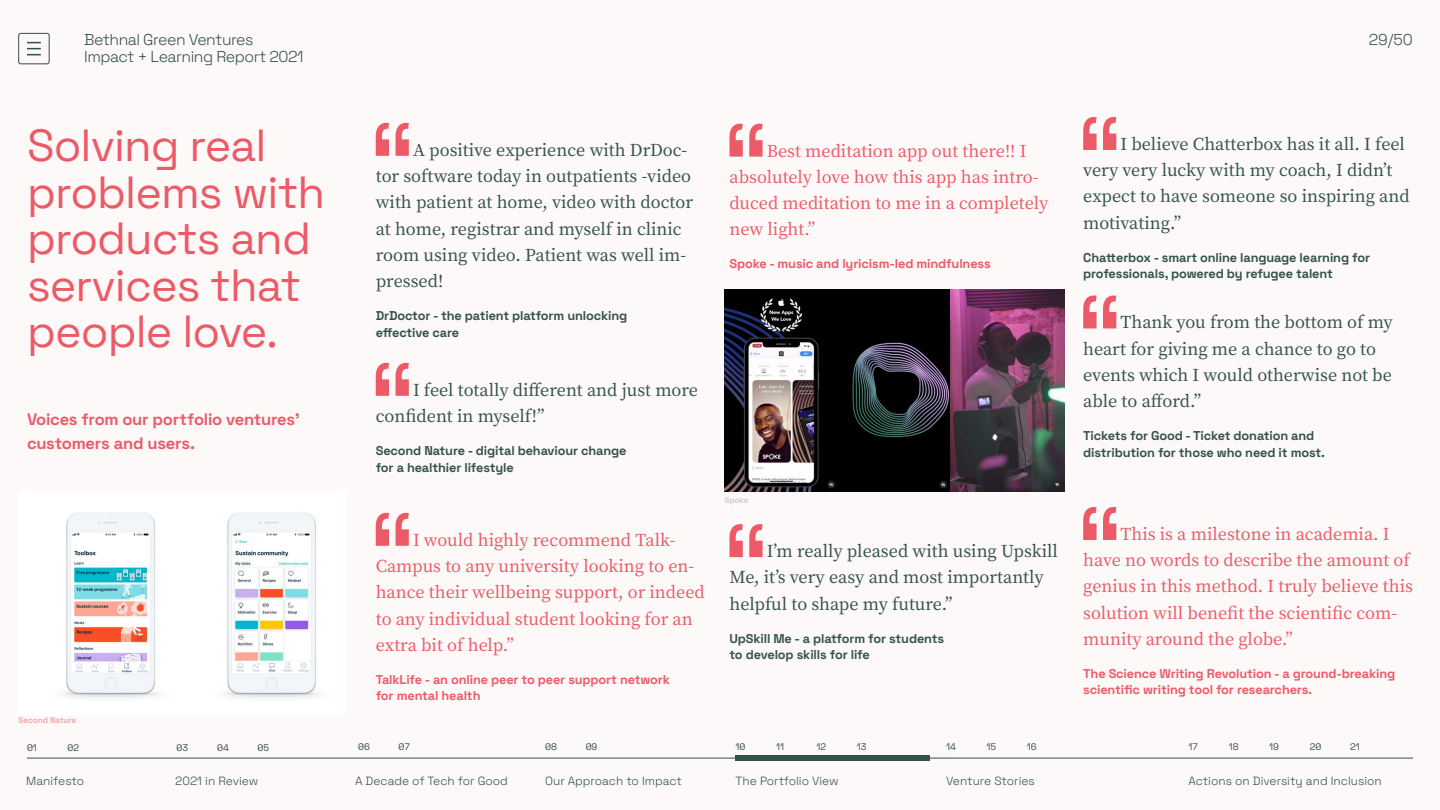
<style>
.page{position:relative;width:1440px;height:810px;background:#fff}
.page>*{position:absolute;margin:0;border:0;box-sizing:border-box;transform-origin:0 0}
.t1{font:300 45px/46.5px "Space Grotesk";letter-spacing:-.02em;color:#ec5a67}
.t2{font:500 16.5px/26.2px "Noto Serif JP";color:#345347}
.t3{font:500 16.5px/26.2px "Noto Serif JP";color:#ec5a67}
.t4{font:300 16.5px/24px "Space Grotesk";letter-spacing:-.015em;color:#ec5a67}
.t5{font:300 15.75px "Space Grotesk";letter-spacing:-.03em;color:#345347}
.t6{font:300 12.75px/16.5px "Space Grotesk";letter-spacing:-.01em;color:#345347}
.t7{font:300 12.75px/16.5px "Space Grotesk";letter-spacing:-.01em;color:#ec5a67}
.t8{font:300 11.93px "Space Grotesk";color:#345347}
.t9{font:300 9.52px "Space Grotesk";color:#345347}
.t10{font:300 8.25px "Space Grotesk";letter-spacing:-.01em;color:#f5a6ad}
.t11{font:300 8.25px "Space Grotesk";letter-spacing:-.01em;color:#ccc}
</style>
<div class="page">
<div style="left:1px;top:0;width:1439px;height:810px;background:#fcf9f8"></div>
<svg style="left:376px;top:122px;width:33px;height:34px"></svg>
<svg style="left:376px;top:362px;width:33px;height:34px"></svg>
<svg style="left:376px;top:512px;width:33px;height:34px"></svg>
<svg style="left:729px;top:123px;width:34px;height:34px"></svg>
<svg style="left:729px;top:524px;width:34px;height:33px"></svg>
<svg style="left:1083px;top:117px;width:33px;height:33px"></svg>
<svg style="left:1083px;top:295px;width:33px;height:33px"></svg>
<svg style="left:1083px;top:507px;width:33px;height:33px"></svg>
<div style="left:736px;top:755px;width:194px;height:5px;background:#345347"></div>
<img style="left:724px;top:290px;width:340px;height:202px">
<img style="left:65px;top:513px;width:91px;height:185px">
<img style="left:226px;top:513px;width:92px;height:185px">
<p class="t5" style="left:84px;top:28px;width:171px">Bethnal Green Ventures</p>
<p class="t5" style="left:1369px;top:28px;width:46px">29/50</p>
<p class="t5" style="left:84px;top:45px;width:221px">Impact + Learning Report 2021</p>
<h1 class="t1" style="left:27px;top:120px;width:300px">Solving real problems with products and services that people love.</h1>
<p class="t4" style="left:27px;top:407px;width:274px">Voices from our portfolio ventures’ customers and users.</p>
<p class="t10" style="left:19px;top:714px;width:59px">Second Nature</p>
<p class="t9" style="left:27px;top:741px;width:11px">01</p>
<p class="t9" style="left:67px;top:741px;width:13px">02</p>
<p class="t8" style="left:26px;top:772px;width:59px">Manifesto</p>
<p class="t9" style="left:177px;top:741px;width:13px">03</p>
<p class="t9" style="left:217px;top:741px;width:13px">04</p>
<p class="t9" style="left:258px;top:741px;width:13px">05</p>
<p class="t8" style="left:175px;top:772px;width:85px">2021 in Review</p>
<p class="t2" style="left:376px;top:137px;width:319px;text-indent:37px">A positive experience with DrDoc&shy;tor software today in outpatients -video with patient at home, video with doctor at home, registrar and myself in clinic room using video. Patient was well im&shy;pressed!</p>
<p class="t6" style="left:376px;top:307px;width:253px">DrDoctor - the patient platform unlocking effective care</p>
<p class="t2" style="left:376px;top:377px;width:324px;text-indent:37px">I feel totally different and just more confident in myself!”</p>
<p class="t6" style="left:376px;top:442px;width:252px">Second Nature - digital behaviour change for a healthier lifestyle</p>
<p class="t3" style="left:376px;top:527px;width:331px;text-indent:37px">I would highly recommend Talk-Campus to any university looking to en&shy;hance their wellbeing support, or indeed to any individual student looking for an extra bit of help.”</p>
<p class="t7" style="left:376px;top:670px;width:296px">TalkLife - an online peer to peer support network for mental health</p>
<p class="t9" style="left:358px;top:740px;width:13px">06</p>
<p class="t9" style="left:399px;top:740px;width:13px">07</p>
<p class="t8" style="left:355px;top:772px;width:154px">A Decade of Tech for Good</p>
<p class="t9" style="left:545px;top:740px;width:13px">08</p>
<p class="t9" style="left:586px;top:740px;width:13px">09</p>
<p class="t8" style="left:545px;top:772px;width:138px">Our Approach to Impact</p>
<p class="t3" style="left:729px;top:138px;width:320px;text-indent:37px">Best meditation app out there!! I absolutely love how this app has intro&shy;duced meditation to me in a completely new light.”</p>
<p class="t7" style="left:729px;top:255px;width:263px">Spoke - music and lyricism-led mindfulness</p>
<p class="t11" style="left:725px;top:494px;width:26px">Spoke</p>
<p class="t2" style="left:729px;top:538px;width:330px;text-indent:37px">I’m really pleased with using Upskill<br>Me, it’s very easy and most importantly helpful to shape my future.”</p>
<p class="t6" style="left:729px;top:629px;width:216px">UpSkill Me - a platform for students to develop skills for life</p>
<p class="t9" style="left:736px;top:740px;width:11px">10</p>
<p class="t9" style="left:776px;top:740px;width:9px">11</p>
<p class="t9" style="left:816px;top:740px;width:11px">12</p>
<p class="t9" style="left:857px;top:740px;width:11px">13</p>
<p class="t8" style="left:736px;top:772px;width:105px">The Portfolio View</p>
<p class="t9" style="left:946px;top:740px;width:11px">14</p>
<p class="t9" style="left:987px;top:740px;width:11px">15</p>
<p class="t9" style="left:1027px;top:740px;width:11px">16</p>
<p class="t8" style="left:946px;top:772px;width:90px">Venture Stories</p>
<p class="t2" style="left:1083px;top:131px;width:328px;text-indent:37px">I believe Chatterbox has it all. I feel very very lucky with my coach, I didn’t expect to have someone so inspiring and motivating.”</p>
<p class="t6" style="left:1083px;top:248px;width:288px">Chatterbox - smart online language learning for professionals, powered by refugee talent</p>
<p class="t2" style="left:1083px;top:310px;width:311px;text-indent:37px">Thank you from the bottom of my heart for giving me a chance to go to events which I would otherwise not be able to afford.”</p>
<p class="t6" style="left:1083px;top:427px;width:243px">Tickets for Good - Ticket donation and distribution for those who need it most.</p>
<p class="t3" style="left:1083px;top:521px;width:331px;text-indent:37px">This is a milestone in academia. I have no words to describe the amount of genius in this method. I truly believe this solution will benefit the scientific com&shy;munity around the globe.”</p>
<p class="t7" style="left:1083px;top:665px;width:314px">The Science Writing Revolution - a ground-breaking scientific writing tool for researchers.</p>
<p class="t9" style="left:1188px;top:740px;width:11px">17</p>
<p class="t9" style="left:1229px;top:740px;width:11px">18</p>
<p class="t9" style="left:1269px;top:740px;width:11px">19</p>
<p class="t9" style="left:1310px;top:740px;width:13px">20</p>
<p class="t9" style="left:1350px;top:740px;width:11px">21</p>
<p class="t8" style="left:1188px;top:772px;width:195px">Actions on Diversity and Inclusion</p>
</div>
